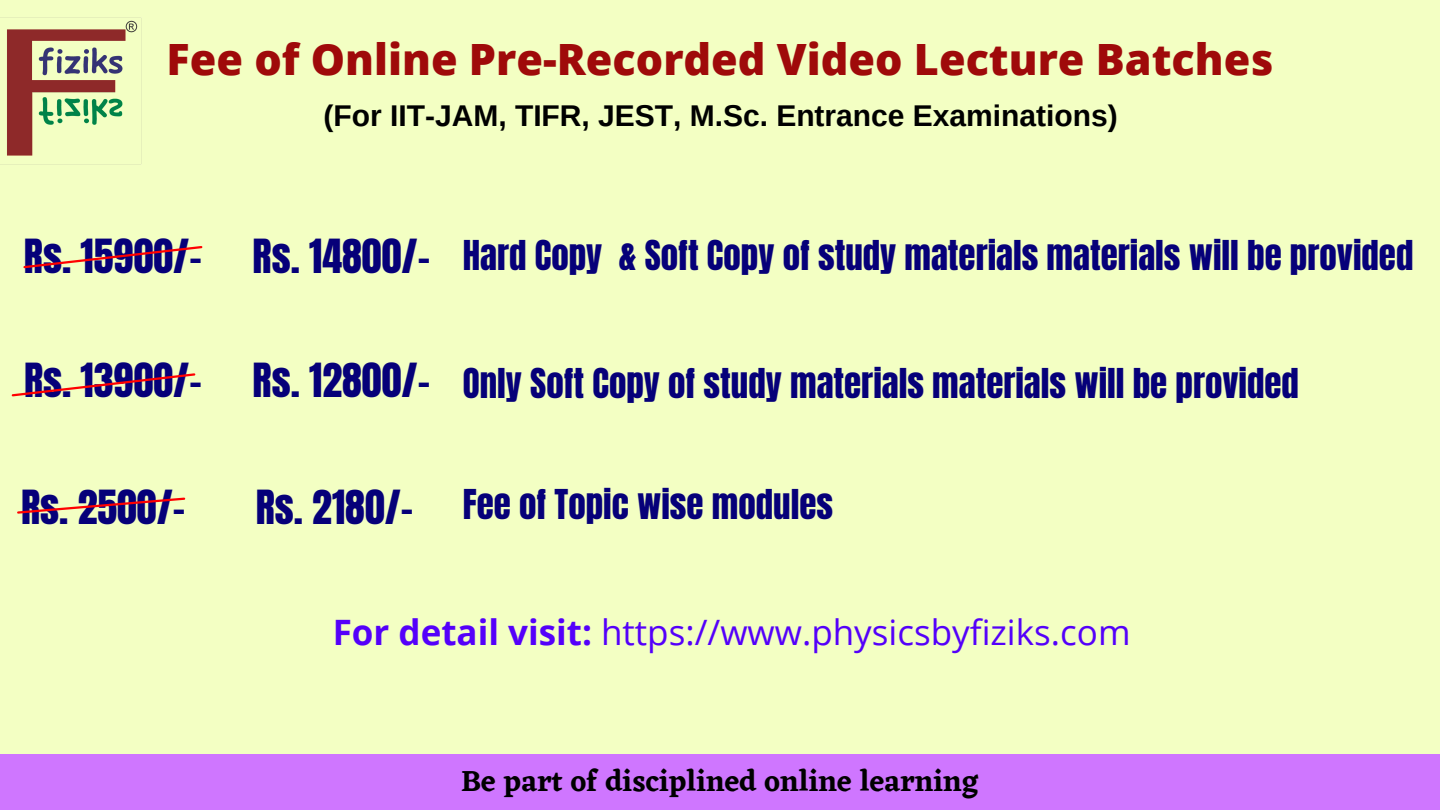
<style>
.page{position:relative;width:1440px;height:810px;background:#f3ffc3}
.page>*{position:absolute;margin:0;border:0;box-sizing:border-box;transform-origin:0 0}
.t1{font:800 43.1px "Open Sans";color:#9f0a0a}
.t2{font:40px "Anton";color:#060079}
.t3{font:35px "Anton";color:#060079}
.t4{font:35px "Open Sans";color:#5400fa}
.t5{font:700 30px "Arimo";color:#000}
.t6{font:600 30px "Eczar";color:#000}
.s1{font-weight:700}
</style>
<div class="page">
<img style="left:0;top:18px;width:142px;height:147px">
<div style="left:0;top:755px;width:1440px;height:55px;background:#cf76ff"></div>
<svg style="left:23px;top:246px;width:180px;height:23px"></svg>
<svg style="left:11px;top:373px;width:185px;height:24px"></svg>
<svg style="left:17px;top:497px;width:169px;height:17px"></svg>
<p class="t1" style="left:167px;top:29px;width:1108px">Fee of Online Pre-Recorded Video Lecture Batches</p>
<p class="t5" style="left:324px;top:99px;width:796px">(For IIT-JAM, TIFR, JEST, M.Sc. Entrance Examinations)</p>
<p class="t2" style="left:24px;top:227px;width:179px">Rs. 15900/-</p>
<p class="t2" style="left:253px;top:227px;width:179px">Rs. 14800/-</p>
<p class="t3" style="left:463px;top:231px;width:952px">Hard Copy &amp; Soft Copy of study materials materials will be provided</p>
<p class="t2" style="left:24px;top:352px;width:179px">Rs. 13900/-</p>
<p class="t2" style="left:253px;top:352px;width:179px">Rs. 12800/-</p>
<p class="t3" style="left:463px;top:358px;width:838px">Only Soft Copy of study materials materials will be provided</p>
<p class="t2" style="left:21px;top:479px;width:166px">Rs. 2500/-</p>
<p class="t2" style="left:256px;top:479px;width:159px">Rs. 2180/-</p>
<p class="t3" style="left:463px;top:479px;width:372px">Fee of Topic wise modules</p>
<p class="t4" style="left:333px;top:608px;width:799px"><span class="s1">For detail visit:</span> https://www.physicsbyfiziks.com</p>
<p class="t6" style="left:461px;top:764px;width:519px">Be part of disciplined online learning</p>
</div>
